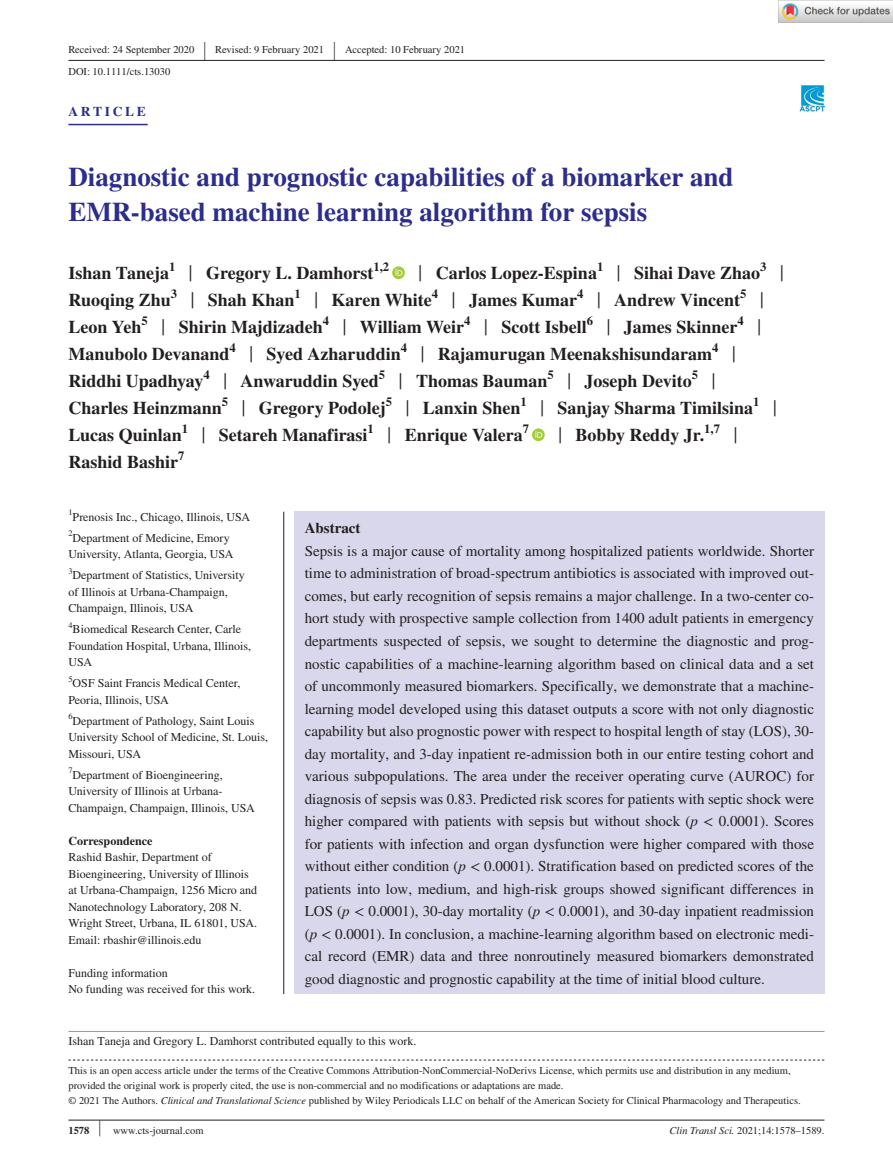
<style>
.page{position:relative;width:893px;height:1174px;background:#fff}
.page>*{position:absolute;margin:0;border:0;box-sizing:border-box;transform-origin:0 0}
.t1{font:700 27px/34.5px "STIX";color:#2c2d8c}
.t2{font:26.55px "STIX";color:#231f20;scale:.4 1}
.t3{font:700 18px/27px "STIX";color:#231f20}
.t4{font:15px/22.5px "STIX";color:#231f20;text-align:justify}
.t5{font:700 15px "STIX";color:#231f20}
.t6{font:700 13.5px "STIX";letter-spacing:.2em;color:#2c2d8c}
.t7{font:700 12.6px "STIX";color:#231f20}
.t8{font:12px/16.5px "STIX";color:#231f20}
.t9{font:700 12px "STIX";color:#231f20}
.t10{font:10.5px/15px "STIX";color:#231f20}
.s1{font-weight:400;font-size:23.4px}
.s2{font-style:italic}
.s3{font-weight:700}
.s4{font-size:23.1px}
</style>
<div class="page">
<hr style="left:68px;top:1119px;width:756px;height:1px;background:#231f20">
<img style="left:799px;top:85px;width:25px;height:26px">
<hr style="left:68px;top:60px;width:756px;height:1px;background:#231f20">
<hr style="left:68px;top:124px;width:80px;height:1px;background:#2c2d8c">
<svg style="left:392px;top:266px;width:13px;height:13px"></svg>
<svg style="left:396px;top:269px;width:6px;height:7px"></svg>
<svg style="left:532px;top:428px;width:13px;height:13px"></svg>
<svg style="left:535px;top:431px;width:7px;height:7px"></svg>
<svg style="left:68px;top:1059px;width:756px;height:1px"></svg>
<hr style="left:68px;top:1031px;width:756px;height:1px;background:#939598">
<div style="left:294px;top:512px;width:530px;height:482px;background:#d9d7eb"></div>
<hr style="left:283px;top:511px;width:1px;height:483px;background:#231f20">
<img style="left:779px;top:0;width:114px;height:23px">
<p class="t10" style="left:68px;top:43px;width:127px">Received: 24 September 2020</p>
<h2 class="t2" style="left:204px;top:33px;width:7px">|</h2>
<p class="t10" style="left:215px;top:43px;width:110px">Revised: 9 February 2021</p>
<h2 class="t2" style="left:333px;top:33px;width:7px">|</h2>
<p class="t10" style="left:345px;top:43px;width:122px">Accepted: 10 February 2021</p>
<p class="t10" style="left:68px;top:65px;width:103px">DOI: 10.1111/cts.13030</p>
<p class="t6" style="left:68px;top:103px;width:79px">ARTICLE</p>
<h1 class="t1" style="left:68px;top:159px;width:667px">Diagnostic and prognostic capabilities of a biomarker and<br>EMR-based machine learning algorithm for sepsis</h1>
<p class="t3" style="left:68px;top:259px;width:306px">Ishan Taneja<sup>1</sup> <span class="s1">|</span> Gregory L. Damhorst</p>
<p class="t7" style="left:373px;top:259px;width:17px">1,2</p>
<p class="t3" style="left:419px;top:259px;width:343px"><span class="s1">|</span> Carlos Lopez-Espina<sup>1</sup> <span class="s1">|</span> Sihai Dave Zhao</p>
<p class="t7" style="left:760px;top:259px;width:25px">3 <span class="s1">|</span></p>
<p class="t3" style="left:68px;top:286px;width:673px">Ruoqing Zhu<sup>3</sup> <span class="s1">|</span> Shah Khan<sup>1</sup> <span class="s1">|</span> Karen White<sup>4</sup> <span class="s1">|</span> James Kumar<sup>4</sup> <span class="s1">|</span> Andrew Vincent</p>
<p class="t7" style="left:740px;top:286px;width:25px">5 <span class="s1">|</span></p>
<p class="t3" style="left:68px;top:313px;width:670px">Leon Yeh<sup>5</sup> <span class="s1">|</span> Shirin Majdizadeh<sup>4</sup> <span class="s1">|</span> William Weir<sup>4</sup> <span class="s1">|</span> Scott Isbell<sup>6</sup> <span class="s1">|</span> James Skinner</p>
<p class="t7" style="left:737px;top:313px;width:25px">4 <span class="s1">|</span></p>
<p class="t3" style="left:68px;top:340px;width:645px">Manubolo Devanand<sup>4</sup> <span class="s1">|</span> Syed Azharuddin<sup>4</sup> <span class="s1">|</span> Rajamurugan Meenakshisundaram</p>
<p class="t7" style="left:712px;top:340px;width:25px">4 <span class="s1">|</span></p>
<p class="t3" style="left:68px;top:367px;width:625px">Riddhi Upadhyay<sup>4</sup> <span class="s1">|</span> Anwaruddin Syed<sup>5</sup> <span class="s1">|</span> Thomas Bauman<sup>5</sup> <span class="s1">|</span> Joseph Devito</p>
<p class="t7" style="left:692px;top:367px;width:25px">5 <span class="s1">|</span></p>
<p class="t3" style="left:68px;top:394px;width:710px">Charles Heinzmann<sup>5</sup> <span class="s1">|</span> Gregory Podolej<sup>5</sup> <span class="s1">|</span> Lanxin Shen<sup>1</sup> <span class="s1">|</span> Sanjay Sharma Timilsina<sup>1</sup> <span class="s1">|<br></span>Lucas Quinlan<sup>1</sup> <span class="s1">|</span> Setareh Manafirasi<sup>1</sup> <span class="s1">|</span> Enrique Valera<sup>7</sup></p>
<p class="t3" style="left:558px;top:421px;width:180px"><span class="s1">|</span> Bobby Reddy Jr.<sup>1,7</sup> <span class="s1">|</span></p>
<p class="t3" style="left:68px;top:448px;width:118px">Rashid Bashir<sup>7</sup></p>
<p class="t8" style="left:68px;top:507px;width:183px;line-height:21px"><sup>1</sup>Prenosis Inc., Chicago, Illinois, USA<br><sup>2</sup>Department of Medicine, Emory</p>
<p class="t8" style="left:68px;top:544px;width:178px;line-height:21px">University, Atlanta, Georgia, USA<br><sup>3</sup>Department of Statistics, University</p>
<p class="t8" style="left:68px;top:584px;width:161px">of Illinois at Urbana-Champaign,<br>Champaign, Illinois, USA</p>
<p class="t8" style="left:68px;top:622px;width:184px"><sup>4</sup>Biomedical Research Center, Carle<br>Foundation Hospital, Urbana, Illinois,<br>USA</p>
<p class="t8" style="left:68px;top:676px;width:174px"><sup>5</sup>OSF Saint Francis Medical Center,<br>Peoria, Illinois, USA</p>
<p class="t8" style="left:68px;top:713px;width:201px"><sup>6</sup>Department of Pathology, Saint Louis<br>University School of Medicine, St. Louis,<br>Missouri, USA</p>
<p class="t8" style="left:68px;top:767px;width:188px"><sup>7</sup>Department of Bioengineering,<br>University of Illinois at Urbana-<br>Champaign, Champaign, Illinois, USA</p>
<p class="t9" style="left:68px;top:833px;width:85px">Correspondence</p>
<p class="t8" style="left:68px;top:850px;width:190px">Rashid Bashir, Department of Bioengineering, University of Illinois at Urbana-Champaign, 1256 Micro and Nanotechnology Laboratory, 208 N.<br>Wright Street, Urbana, IL 61801, USA.<br>Email: rbashir@illinois.edu</p>
<p class="t8" style="left:68px;top:965px;width:188px">Funding information<br>No funding was received for this work.</p>
<p class="t5" style="left:305px;top:519px;width:57px">Abstract</p>
<p class="t4" style="left:305px;top:540px;width:511px">Sepsis is a major cause of mortality among hospitalized patients worldwide. Shorter time to administration of broad-spectrum antibiotics is associated with improved out&shy;comes, but early recognition of sepsis remains a major challenge. In a two-center co&shy;hort study with prospective sample collection from 1400 adult patients in emergency departments suspected of sepsis, we sought to determine the diagnostic and prog&shy;nostic capabilities of a machine-learning algorithm based on clinical data and a set of uncommonly measured biomarkers. Specifically, we demonstrate that a machine&shy;learning model developed using this dataset outputs a score with not only diagnostic capability but also prognostic power with respect to hospital length of stay (LOS), 30- day mortality, and 3-day inpatient re-admission both in our entire testing cohort and various subpopulations. The area under the receiver operating curve (AUROC) for diagnosis of sepsis was 0.83. Predicted risk scores for patients with septic shock were higher compared with patients with sepsis but without shock (<span class="s2">p</span> &lt; 0.0001). Scores for patients with infection and organ dysfunction were higher compared with those without either condition (<span class="s2">p</span> &lt; 0.0001). Stratification based on predicted scores of the patients into low, medium, and high-risk groups showed significant differences in LOS (<span class="s2">p</span> &lt; 0.0001), 30-day mortality (<span class="s2">p</span> &lt; 0.0001), and 30-day inpatient readmission (<span class="s2">p</span> &lt; 0.0001). In conclusion, a machine-learning algorithm based on electronic medi&shy;cal record (EMR) data and three nonroutinely measured biomarkers demonstrated good diagnostic and prognostic capability at the time of initial blood culture.</p>
<p class="t8" style="left:68px;top:1033px;width:349px">Ishan Taneja and Gregory L. Damhorst contributed equally to this work.</p>
<p class="t10" style="left:68px;top:1063px;width:734px">This is an open access article under the terms of the Creative Commons Attribution-NonCommercial-NoDerivs License, which permits use and distribution in any medium, provided the original work is properly cited, the use is non-commercial and no modifications or adaptations are made.<br>© 2021 The Authors. <span class="s2">Clinical and Translational Science</span> published by Wiley Periodicals LLC on behalf of the American Society for Clinical Pharmacology and Therapeutics.</p>
<p class="t10" style="left:68px;top:1123px;width:137px"><span class="s3">1578</span> <span class="s4">|</span> www.cts-journal.com</p>
<p class="t10" style="left:669px;top:1123px;width:156px"><span class="s2">Clin Transl Sci.</span> 2021;14:1578–1589.</p>
</div>
